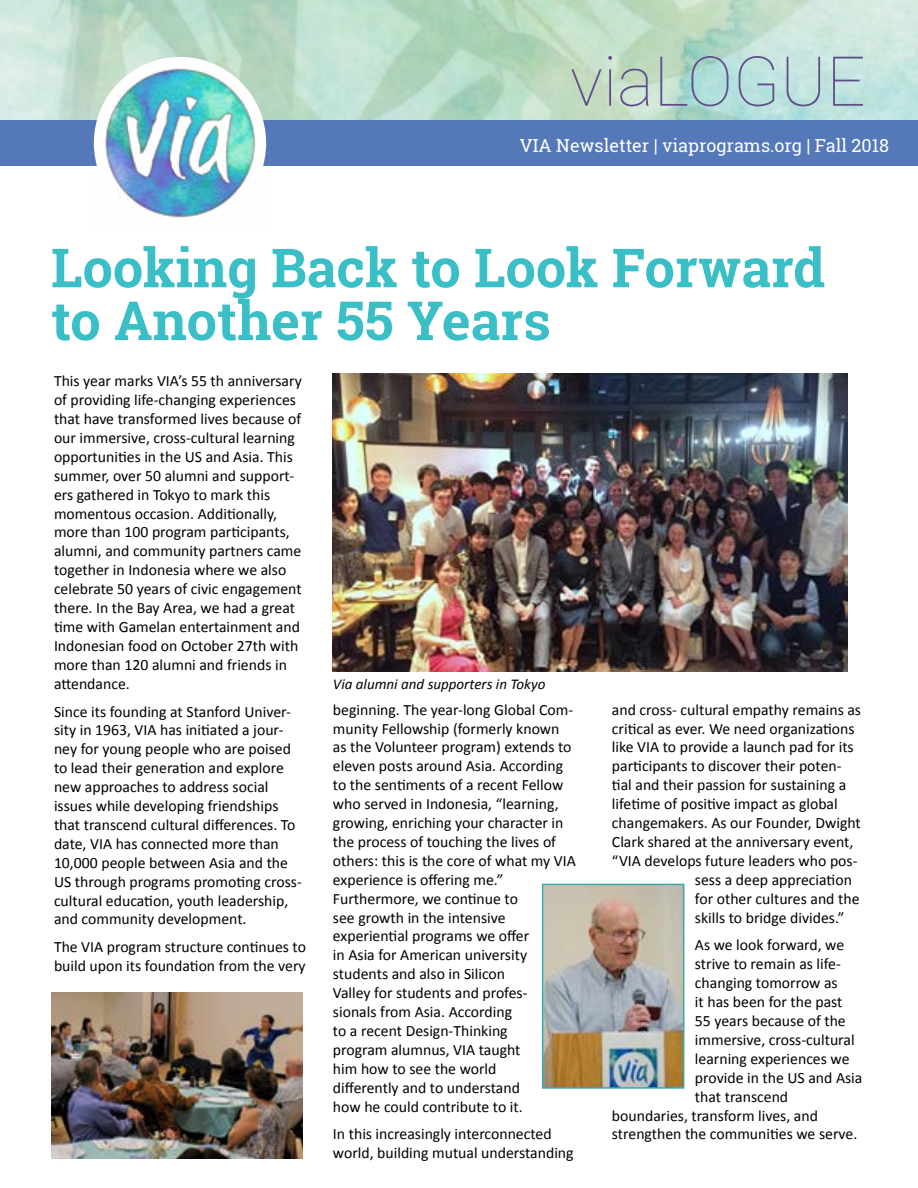
<style>
.page{position:relative;width:918px;height:1188px;background:#fff}
.page>*{position:absolute;margin:0;border:0;box-sizing:border-box;transform-origin:0 0}
.t1{font:100 69px "Roboto";color:#614f8a}
.t2{font:700 54px/52.8px "Roboto Slab";color:#3bbfc7}
.t3{font:18px "Roboto Slab";color:#fff}
.t4{font:15.75px/18.9px "Calibri";color:#000}
.t5{font:italic 15px "Calibri";color:#000}
</style>
<div class="page">
<img style="left:0;top:0;width:918px;height:121px">
<div style="left:0;top:121px;width:918px;height:45px;background:#5478b8"></div>
<img style="left:333px;top:374px;width:515px;height:297px">
<img style="left:94px;top:58px;width:172px;height:160px">
<img style="left:545px;top:887px;width:136px;height:199px">
<div style="left:542px;top:884px;width:142px;height:205px;border:2px solid #36abb0"></div>
<img style="left:51px;top:993px;width:252px;height:165px">
<h1 class="t1" style="left:570px;top:33px;width:297px">viaLOGUE</h1>
<p class="t3" style="left:520px;top:133px;width:371px">VIA Newsletter | viaprograms.org | Fall 2018</p>
<h2 class="t2" style="left:51px;top:241px;width:776px">Looking Back to Look Forward to Another 55 Years</h2>
<p class="t4" style="left:54px;top:372px;width:249px">This year marks VIA’s 55 th anniversary of providing life-changing experiences that have transformed lives because of our immersive, cross-cultural learning opportunities in the US and Asia. This summer, over 50 alumni and support&shy;ers gathered in Tokyo to mark this momentous occasion. Additionally, more than 100 program participants, alumni, and community partners came together in Indonesia where we also celebrate 50 years of civic engagement there. In the Bay Area, we had a great time with Gamelan entertainment and Indonesian food on October 27th with more than 120 alumni and friends in attendance.</p>
<p class="t4" style="left:54px;top:702px;width:249px">Since its founding at Stanford Univer&shy;sity in 1963, VIA has initiated a jour&shy;ney for young people who are poised to lead their generation and explore new approaches to address social issues while developing friendships that transcend cultural differences. To date, VIA has connected more than 10,000 people between Asia and the US through programs promoting cross&shy;cultural education, youth leadership, and community development.</p>
<p class="t4" style="left:54px;top:938px;width:253px">The VIA program structure continues to build upon its foundation from the very</p>
<p class="t5" style="left:333px;top:673px;width:214px">Via alumni and supporters in Tokyo</p>
<p class="t4" style="left:333px;top:700px;width:244px">beginning. The year-long Global Com&shy;munity Fellowship (formerly known as the Volunteer program) extends to eleven posts around Asia. According to the sentiments of a recent Fellow who served in Indonesia, “learning, growing, enriching your character in the process of touching the lives of others: this is the core of what my VIA experience is offering me.”<br>Furthermore, we continue to<br>see growth in the intensive experiential programs we offer<br>in Asia for American university students and also in Silicon<br>Valley for students and profes-<br>sionals from Asia. According<br>to a recent Design-Thinking<br>program alumnus, VIA taught<br>him how to see the world<br>differently and to understand<br>how he could contribute to it.</p>
<p class="t4" style="left:333px;top:1125px;width:242px">In this increasingly interconnected world, building mutual understanding</p>
<p class="t4" style="left:612px;top:700px;width:251px">and cross- cultural empathy remains as</p>
<p class="t4" style="left:612px;top:719px;width:244px">critical as ever. We need organizations</p>
<p class="t4" style="left:612px;top:738px;width:243px">like VIA to provide a launch pad for its</p>
<p class="t4" style="left:612px;top:757px;width:231px">participants to discover their poten-</p>
<p class="t4" style="left:612px;top:776px;width:236px">tial and their passion for sustaining a</p>
<p class="t4" style="left:612px;top:795px;width:227px">lifetime of positive impact as global</p>
<p class="t4" style="left:612px;top:813px;width:250px">changemakers. As our Founder, Dwight</p>
<p class="t4" style="left:612px;top:832px;width:243px">Clark shared at the anniversary event,</p>
<p class="t4" style="left:612px;top:851px;width:247px">“VIA develops future leaders who pos-</p>
<p class="t4" style="left:695px;top:870px;width:158px">sess a deep appreciation</p>
<p class="t4" style="left:695px;top:889px;width:166px">for other cultures and the</p>
<p class="t4" style="left:695px;top:908px;width:151px">skills to bridge divides.”</p>
<p class="t4" style="left:695px;top:936px;width:151px">As we look forward, we</p>
<p class="t4" style="left:695px;top:955px;width:147px">strive to remain as life-</p>
<p class="t4" style="left:695px;top:974px;width:144px">changing tomorrow as</p>
<p class="t4" style="left:695px;top:993px;width:149px">it has been for the past</p>
<p class="t4" style="left:695px;top:1011px;width:152px">55 years because of the</p>
<p class="t4" style="left:695px;top:1030px;width:161px">immersive, cross-cultural</p>
<p class="t4" style="left:695px;top:1049px;width:156px">learning experiences we</p>
<p class="t4" style="left:695px;top:1068px;width:169px">provide in the US and Asia</p>
<p class="t4" style="left:695px;top:1087px;width:95px">that transcend</p>
<p class="t4" style="left:612px;top:1106px;width:208px">boundaries, transform lives, and</p>
<p class="t4" style="left:612px;top:1125px;width:247px">strengthen the communities we serve.</p>
</div>
